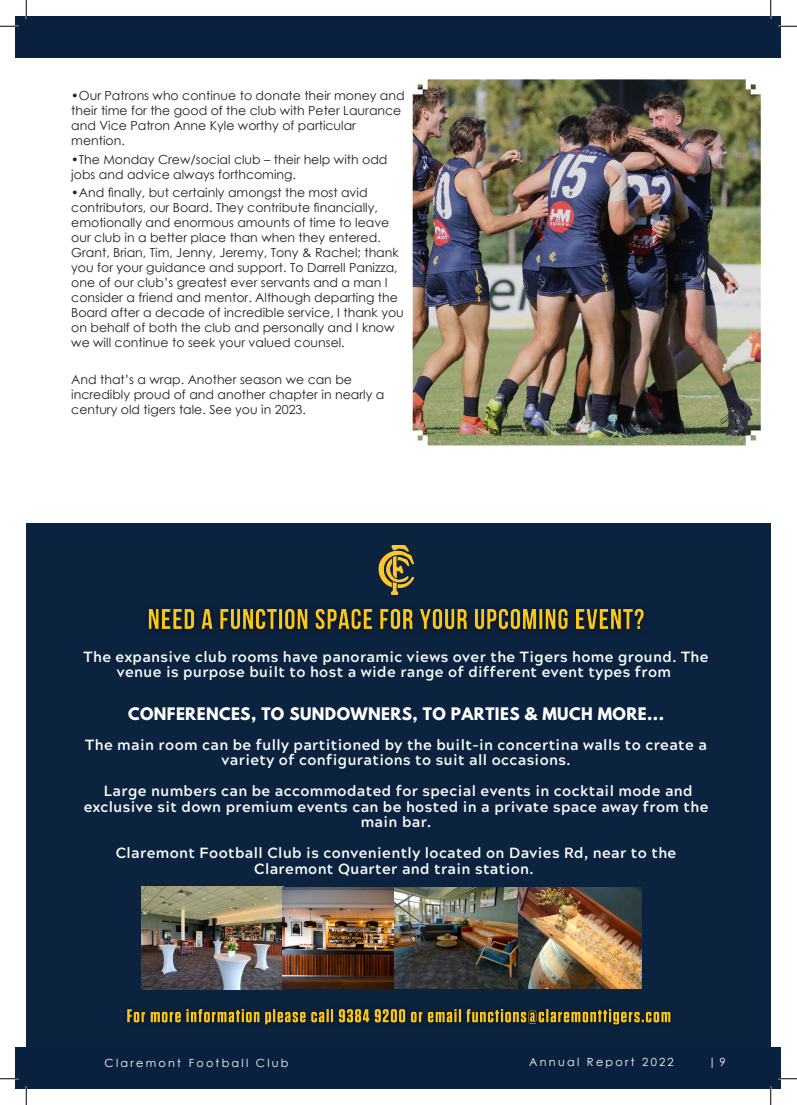
<style>
.page{position:relative;width:797px;height:1105px;background:#fff}
.page>*{position:absolute;margin:0;border:0;box-sizing:border-box;transform-origin:0 0}
.t1{font:700 15.25px "League Spartan";letter-spacing:.025em;color:#fff}
.t2{font:700 14.75px/15.5px "Acherus Grotesque";letter-spacing:.025em;color:#fff;text-align:center}
.t3{font:12.5px/15px "Century Gothic";color:#231f20}
.t4{font:11.25px "Century Gothic";letter-spacing:.2em;color:#fff}
</style>
<div class="page">
<div style="left:16px;top:1047px;width:764px;height:42px;background:#09213e"></div>
<div style="left:16px;top:16px;width:764px;height:42px;background:#09213e"></div>
<div style="left:26px;top:523px;width:744px;height:524px;background:#0c2340"></div>
<img style="left:141px;top:887px;width:501px;height:102px">
<img style="left:378px;top:546px;width:36px;height:48px">
<img style="left:126px;top:1009px;width:546px;height:17px">
<img style="left:147px;top:608px;width:497px;height:23px">
<img style="left:412px;top:79px;width:348px;height:366px">
<svg style="left:0;top:25px;width:19px;height:2px"></svg>
<svg style="left:778px;top:25px;width:19px;height:2px"></svg>
<svg style="left:0;top:1078px;width:19px;height:1px"></svg>
<svg style="left:778px;top:1078px;width:19px;height:1px"></svg>
<svg style="left:25px;top:0;width:2px;height:19px"></svg>
<svg style="left:25px;top:1086px;width:2px;height:19px"></svg>
<svg style="left:770px;top:0;width:1px;height:19px"></svg>
<svg style="left:770px;top:1086px;width:1px;height:19px"></svg>
<p class="t3" style="left:71px;top:88px;width:335px">•Our Patrons who continue to donate their money and their time for the good of the club with Peter Laurance and Vice Patron Anne Kyle worthy of particular mention.</p>
<p class="t3" style="left:71px;top:151px;width:318px">•The Monday Crew/social club – their help with odd jobs and advice always forthcoming.</p>
<p class="t3" style="left:71px;top:185px;width:334px">•And finally, but certainly amongst the most avid contributors, our Board. They contribute financially, emotionally and enormous amounts of time to leave our club in a better place than when they entered.<br>Grant, Brian, Tim, Jenny, Jeremy, Tony &amp; Rachel; thank you for your guidance and support. To Darrell Panizza, one of our club’s greatest ever servants and a man I consider a friend and mentor. Although departing the Board after a decade of incredible service, I thank you on behalf of both the club and personally and I know we will continue to seek your valued counsel.</p>
<p class="t3" style="left:71px;top:372px;width:314px">And that’s a wrap. Another season we can be incredibly proud of and another chapter in nearly a century old tigers tale. See you in 2023.</p>
<p class="t2" style="left:84px;top:648px;width:626px">The expansive club rooms have panoramic views over the Tigers home ground. The venue is purpose built to host a wide range of different event types from</p>
<p class="t1" style="left:128px;top:702px;width:537px">CONFERENCES, TO SUNDOWNERS, TO PARTIES &amp; MUCH MORE...</p>
<p class="t2" style="left:85px;top:736px;width:623px">The main room can be fully partitioned by the built-in concertina walls to create a variety of configurations to suit all occasions.</p>
<p class="t2" style="left:84px;top:782px;width:626px">Large numbers can be accommodated for special events in cocktail mode and exclusive sit down premium events can be hosted in a private space away from the main bar.</p>
<p class="t2" style="left:116px;top:844px;width:562px">Claremont Football Club is conveniently located on Davies Rd, near to the<br>Claremont Quarter and train station.</p>
<p class="t4" style="left:105px;top:1055px;width:185px">Claremont Football Club</p>
<p class="t4" style="left:529px;top:1054px;width:146px">Annual Report 2022</p>
<p class="t4" style="left:708px;top:1054px;width:19px">| 9</p>
</div>
